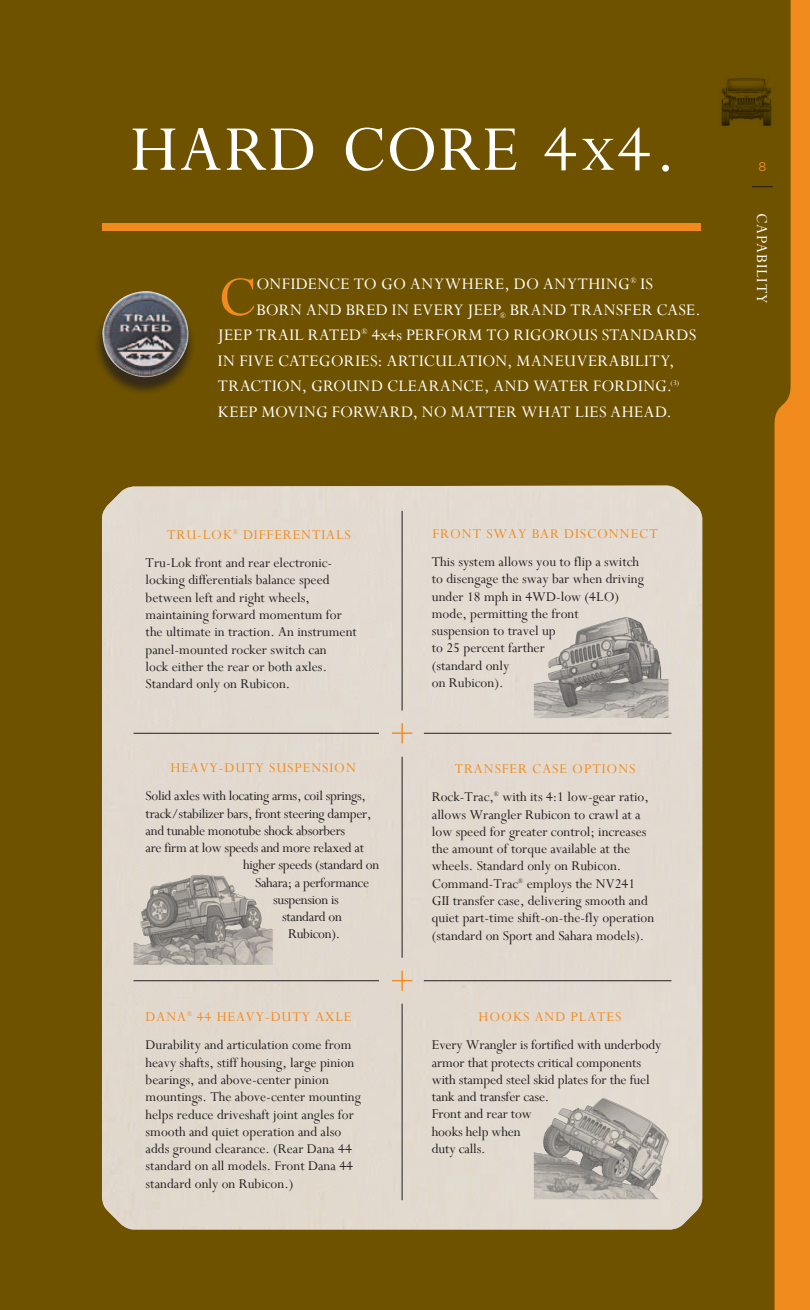
<style>
.page{position:relative;width:810px;height:1310px;background:#6e5200}
.page>*{position:absolute;margin:0;border:0;box-sizing:border-box;transform-origin:0 0}
.t1{font:72px "Perpetua";color:#fff}
.t2{font:62.55px "Perpetua";color:#f28b1d}
.t3{font:18px/25.5px "Perpetua";letter-spacing:.03em;color:#fff}
.t4{font:18px "Perpetua";letter-spacing:.125em;color:#fff}
.t5{font:18px "Perpetua";color:#fff}
.t6{font:16.8px "Perpetua";letter-spacing:.06em;color:#fff}
.t7{font:15px/17.2px "Perpetua";color:#231f20}
.t8{font:15px "Perpetua";letter-spacing:-.02em;color:#231f20}
.t9{font:15px "Perpetua";letter-spacing:.06em;color:#f28b1d}
.t10{font:12.6px "Gotham";color:#f28b1d}
.t11{font:6.75px "Perpetua";color:#f28b1d}
.t12{font:6.75px "Perpetua";color:#231f20}
.s1{font-size:54px}
</style>
<div class="page">
<div style="left:102px;top:224px;width:599px;height:7px;background:#f28b1d"></div>
<div style="left:102px;top:485px;width:600px;height:744px;background:#e2d9d0"></div>
<div style="left:92px;top:292px;width:102px;height:102px;background:#231f20;opacity:.75"></div>
<img style="left:102px;top:291px;width:86px;height:86px">
<img style="left:534px;top:617px;width:135px;height:101px">
<img style="left:133px;top:875px;width:140px;height:89px">
<img style="left:534px;top:1098px;width:135px;height:101px">
<hr style="left:402px;top:756px;width:1px;height:201px;background:#231f20">
<hr style="left:424px;top:733px;width:247px;height:1px;background:#231f20">
<hr style="left:133px;top:733px;width:246px;height:1px;background:#231f20">
<hr style="left:133px;top:980px;width:246px;height:1px;background:#231f20">
<hr style="left:424px;top:980px;width:247px;height:1px;background:#231f20">
<hr style="left:401px;top:723px;width:2px;height:20px;background:#f28b1d">
<hr style="left:392px;top:732px;width:20px;height:2px;background:#f28b1d">
<hr style="left:402px;top:511px;width:1px;height:199px;background:#231f20">
<hr style="left:401px;top:970px;width:2px;height:21px;background:#f28b1d">
<svg style="left:392px;top:980px;width:20px;height:1px"></svg>
<hr style="left:402px;top:1003px;width:1px;height:197px;background:#231f20">
<img style="left:721px;top:78px;width:51px;height:48px">
<svg style="left:775px;top:0;width:35px;height:1310px;fill:#f28b1d"></svg>
<svg style="left:752px;top:186px;width:21px;height:1px"></svg>
<h1 class="t1" style="left:130px;top:104px;width:548px">hard core 4<span class="s1">x</span>4.</h1>
<h2 class="t2" style="left:218px;top:257px;width:40px">C</h2>
<p class="t3" style="left:256px;top:271px;width:63px">onfidence</p>
<p class="t3" style="left:256px;top:271px;width:398px;text-indent:97px">to Go Anywhere , Do Anything <sup>®</sup> is born and bred in every Jeep<sub>®</sub> bran</p>
<p class="t3" style="left:554px;top:296px;width:39px">d tran</p>
<p class="t3" style="left:616px;top:296px;width:87px">sfer case.</p>
<p class="t3" style="left:218px;top:322px;width:480px;text-indent:72px">il Rated<sup>®</sup> 4x4s perform to rigorous standards in five categories: Articulation, Mane</p>
<p class="t3" style="left:218px;top:322px;width:50px">Jeep Tra</p>
<p class="t3" style="left:564px;top:347px;width:112px">uverability,</p>
<p class="t3" style="left:218px;top:373px;width:12px">Trac</p>
<p class="t3" style="left:262px;top:373px;width:149px">tion, Ground Clearance</p>
<p class="t3" style="left:484px;top:373px;width:197px">, and Water Fording.<sup>(3)</sup></p>
<p class="t5" style="left:218px;top:400px;width:148px">Keep moving forwar</p>
<p class="t4" style="left:401px;top:400px;width:272px">d, no matter what lies ahead.</p>
<p class="t9" style="left:167px;top:525px;width:67px">tru-lok</p>
<p class="t11" style="left:233px;top:528px;width:7px">®</p>
<p class="t9" style="left:243px;top:525px;width:42px">differen</p>
<p class="t9" style="left:312px;top:525px;width:40px">tials</p>
<p class="t7" style="left:146px;top:554px;width:213px">Tru-Lok front and rear electronic&shy;locking differentials balance speed between left and right wheels, maintaining forward momentum for the ultimate in traction. An instrument panel-mounted rocker switch can<br>lock either the rear or both axles.<br>Standard only on Rubicon.</p>
<p class="t9" style="left:170px;top:758px;width:184px">heavy-duty suspension</p>
<p class="t8" style="left:146px;top:786px;width:222px">Solid axles with locating arms, coil springs,</p>
<p class="t8" style="left:146px;top:804px;width:227px">track/stabilizer bars, front steering damper,</p>
<p class="t8" style="left:146px;top:821px;width:201px">and tunable monotube shock absorbers</p>
<p class="t8" style="left:146px;top:838px;width:220px">are firm at low speeds and more relaxed at</p>
<p class="t8" style="left:243px;top:855px;width:138px">higher speeds (standard on</p>
<p class="t8" style="left:255px;top:873px;width:116px">Sahara; a performance</p>
<p class="t7" style="left:273px;top:890px;width:67px">suspension is</p>
<p class="t7" style="left:282px;top:908px;width:61px">standard on</p>
<p class="t7" style="left:288px;top:925px;width:54px">Rubicon).</p>
<p class="t9" style="left:146px;top:1007px;width:22px">dana</p>
<p class="t11" style="left:187px;top:1010px;width:7px">®</p>
<p class="t9" style="left:197px;top:1007px;width:147px">44 heavy-duty axle</p>
<p class="t7" style="left:146px;top:1036px;width:217px">Durability and articulation come from heavy shafts, stiff housing, large pinion bearings, and above-center pinion mountings. The above-center mounting helps reduce driveshaft joint angles for smooth and quiet operation and also adds ground clearance. (Rear Dana 44 standard on all models. Front Dana 44 standard only on Rubicon.)</p>
<p class="t9" style="left:433px;top:524px;width:188px">front sway bar disconnec</p>
<p class="t9" style="left:649px;top:524px;width:10px">t</p>
<p class="t7" style="left:432px;top:553px;width:214px">This system allows you to flip a switch to disengage the sway bar when driving under 18 mph in 4WD-low (4LO) mode, permitting the front<br>suspension to travel up<br>to 25 percent farther<br>(standard only<br>on Rubicon).</p>
<p class="t9" style="left:455px;top:759px;width:20px">tran</p>
<p class="t9" style="left:495px;top:759px;width:142px">sfer case options</p>
<p class="t7" style="left:432px;top:788px;width:64px">Rock-Trac,</p>
<p class="t12" style="left:494px;top:790px;width:7px">®</p>
<p class="t7" style="left:432px;top:788px;width:218px;text-indent:71px">with its 4:1 low-gear ratio, allows Wrangler Rubicon to crawl at a low speed for greater control; increases the amount of torque available at the wheels. Standard only on Rubicon.<br>Command-Trac</p>
<p class="t12" style="left:518px;top:876px;width:7px">®</p>
<p class="t7" style="left:432px;top:874px;width:224px;text-indent:95px">employs the NV241<br>GII transfer case, delivering smooth and quiet part-time shift-on-the-fly operation (standard on Sport and Sahara models).</p>
<p class="t9" style="left:479px;top:1007px;width:144px">hooks and plates</p>
<p class="t7" style="left:432px;top:1036px;width:231px">Every Wrangler is fortified with underbody armor that protects critical components with stamped steel skid plates for the fuel tank and transfer case.<br>Front and rear tow<br>hooks help when<br>duty calls.</p>
<p class="t10" style="left:758px;top:158px;width:9px">8</p>
<p class="t6" style="left:773px;top:212px;width:93px;rotate:90deg">capability</p>
</div>
